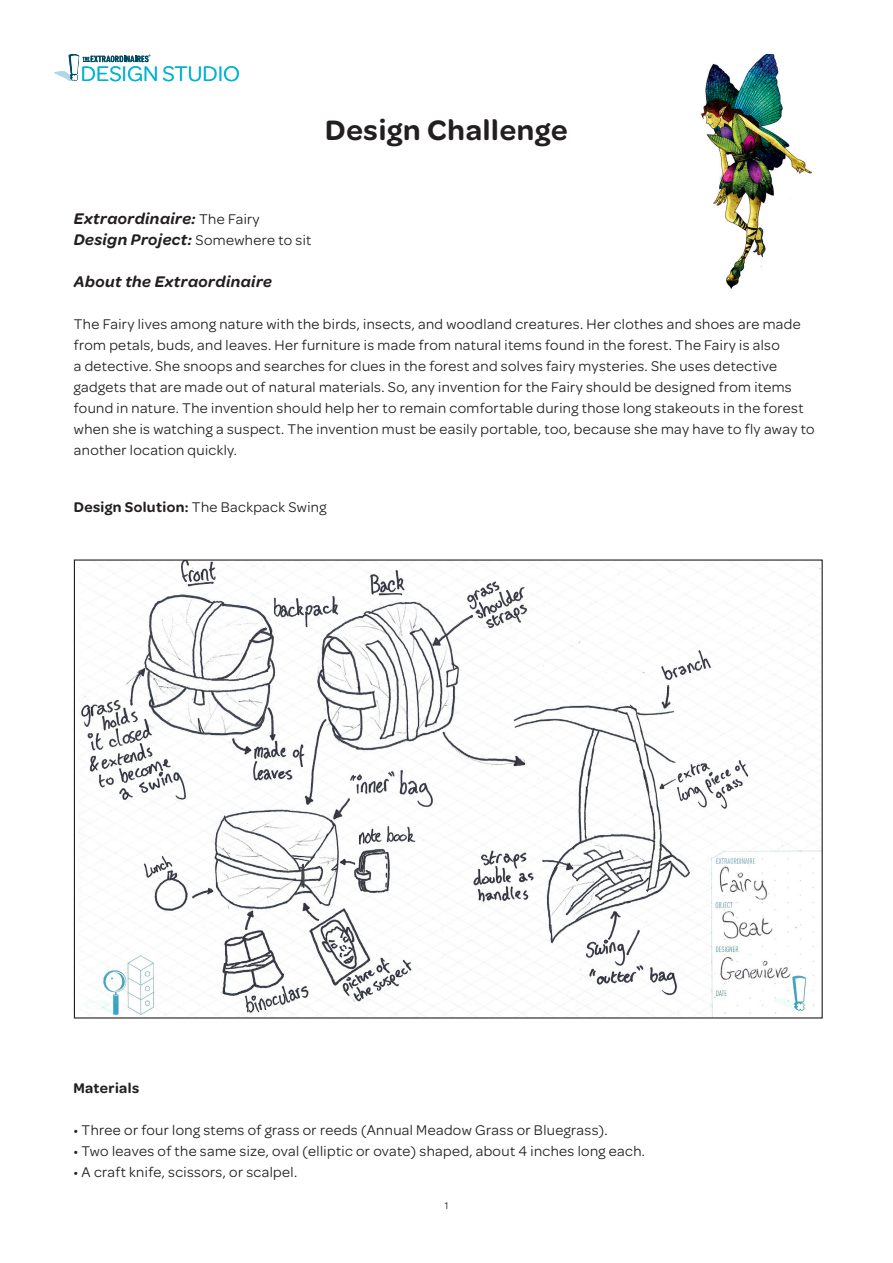
<style>
.page{position:relative;width:893px;height:1263px;background:#fff}
.page>*{position:absolute;margin:0;border:0;box-sizing:border-box;transform-origin:0 0}
.t1{font:600 30px "Omnes";letter-spacing:.025em;color:#231f20}
.t2{font:22.5px "Omnes";color:#00b4d1}
.t3{font:italic 600 16.5px "Omnes";letter-spacing:.025em;color:#231f20}
.t4{font:15px/21px "Omnes";letter-spacing:.025em;color:#231f20}
.t5{font:600 15px "Omnes";letter-spacing:.025em;color:#231f20}
.t6{font:10.5px "Omnes";color:#231f20}
.s1{font-weight:400;font-style:normal;font-size:15px}
.s2{font-weight:600}
</style>
<div class="page">
<svg style="left:54px;top:54px;width:96px;height:27px"></svg>
<img style="left:78px;top:561px;width:743px;height:455px">
<img style="left:701px;top:54px;width:111px;height:235px">
<h2 class="t2" style="left:81px;top:58px;width:161px">DESIGN STUDIO</h2>
<p class="t1" style="left:325px;top:109px;width:244px">Design Challenge</p>
<p class="t3" style="left:74px;top:206px;width:187px">Extraordinaire: <span class="s1">The Fairy</span></p>
<p class="t3" style="left:74px;top:227px;width:239px">Design Project: <span class="s1">Somewhere to sit</span></p>
<p class="t3" style="left:74px;top:270px;width:200px">About the Extraordinaire</p>
<p class="t4" style="left:74px;top:313px;width:742px">The Fairy lives among nature with the birds, insects, and woodland creatures. Her clothes and shoes are made from petals, buds, and leaves. Her furniture is made from natural items found in the forest. The Fairy is also<br>a detective. She snoops and searches for clues in the forest and solves fairy mysteries. She uses detective gadgets that are made out of natural materials. So, any invention for the Fairy should be designed from items found in nature. The invention should help her to remain comfortable during those long stakeouts in the forest when she is watching a suspect. The invention must be easily portable, too, because she may have to fly away to another location quickly.</p>
<p class="t4" style="left:74px;top:496px;width:254px"><span class="s2">Design Solution:</span> The Backpack Swing</p>
<p class="t5" style="left:73px;top:1077px;width:67px">Materials</p>
<p class="t4" style="left:73px;top:1118px;width:536px">• Three or four long stems of grass or reeds (Annual Meadow Grass or Bluegrass).</p>
<p class="t4" style="left:73px;top:1139px;width:573px">• Two leaves of the same size, oval (elliptic or ovate) shaped, about 4 inches long each.</p>
<p class="t4" style="left:73px;top:1160px;width:225px">• A craft knife, scissors, or scalpel.</p>
<p class="t6" style="left:445px;top:1198px;width:5px">1</p>
</div>
